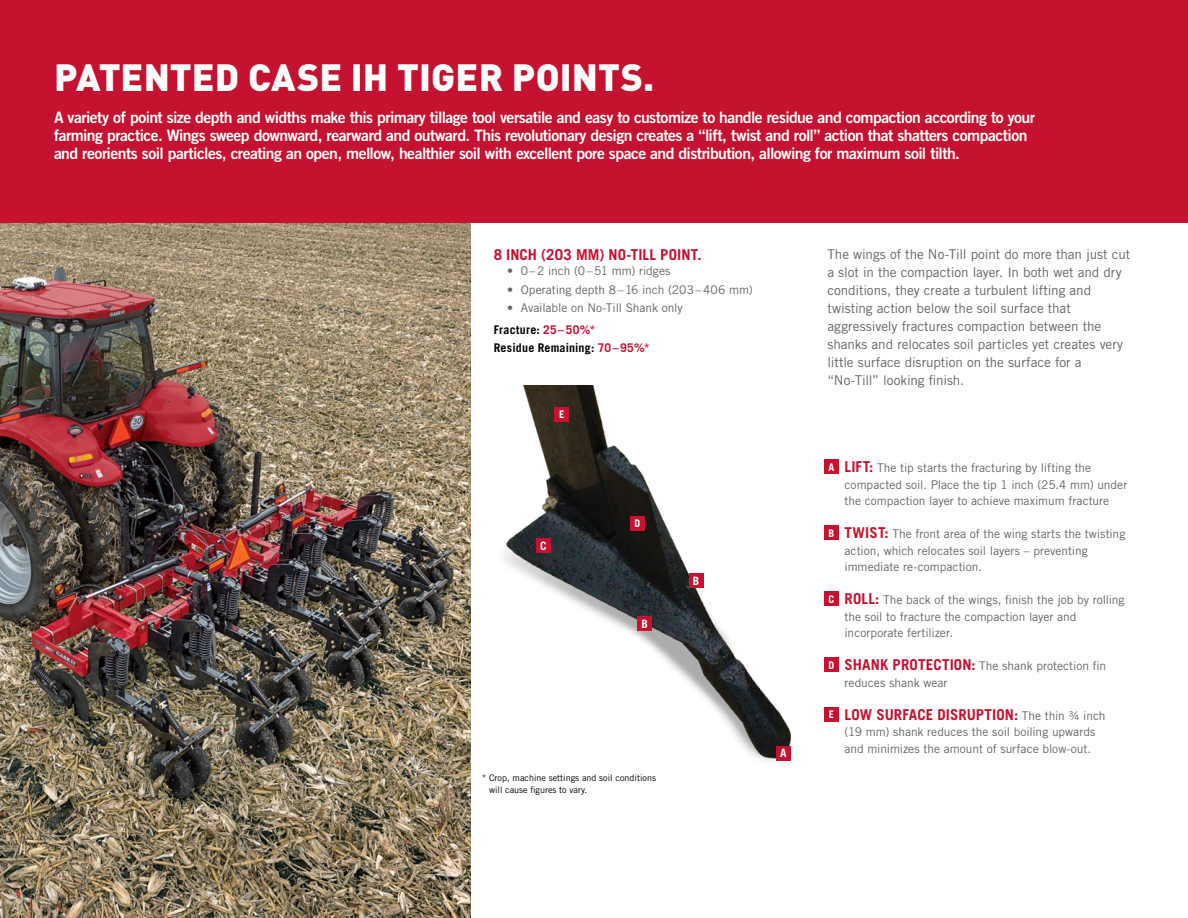
<style>
.page{position:relative;width:1188px;height:918px;background:#fff}
.page>*{position:absolute;margin:0;border:0;box-sizing:border-box;transform-origin:0 0}
.t1{font:900 37.5px "DINOT";letter-spacing:.005em;color:#fff}
.t2{font:15.75px/18px "Trade Gothic LT Std Bd 2";letter-spacing:-.035em;color:#fff}
.t3{font:700 15px "Trade Gothic LT Std";letter-spacing:.005em;color:#c41230}
.t4{font:13.5px/18px "Trade Gothic LT Std";letter-spacing:-.005em;color:#636466}
.t5{font:12px/16.5px "Trade Gothic LT Std";color:#636466}
.t6{font:700 12px "Trade Gothic LT Std";letter-spacing:.01em;color:#000}
.t7{font:700 11.55px "Trade Gothic LT Std";color:#fff}
.t8{font:700 10.5px "Trade Gothic LT Std";color:#fff}
.t9{font:9px/12px "Trade Gothic LT Std";color:#000}
.t10{font:700 8.7px "DINOT";color:#c41230}
.s1{font-weight:700;color:#000}
.s2{font-weight:700;color:#c41230}
.s3{color:#c41230}
.s4{font-weight:700;font-size:15px;color:#c41230}
.s5{font-weight:400;font-size:12px;color:#636466}
</style>
<div class="page">
<img style="left:0;top:222px;width:471px;height:696px">
<img style="left:468px;top:386px;width:323px;height:424px">
<div style="left:0;top:0;width:1188px;height:222px;background:#c41230"></div>
<svg style="left:31px;top:890px;width:1px;height:28px"></svg>
<div style="left:776px;top:746px;width:15px;height:14px;background:#c41230"></div>
<div style="left:638px;top:617px;width:14px;height:14px;background:#c41230"></div>
<div style="left:536px;top:539px;width:14px;height:14px;background:#c41230"></div>
<div style="left:631px;top:516px;width:14px;height:14px;background:#c41230"></div>
<div style="left:555px;top:407px;width:14px;height:14px;background:#c41230"></div>
<div style="left:825px;top:460px;width:14px;height:14px;background:#c41230"></div>
<div style="left:825px;top:526px;width:14px;height:14px;background:#c41230"></div>
<div style="left:825px;top:592px;width:14px;height:14px;background:#c41230"></div>
<div style="left:825px;top:658px;width:14px;height:14px;background:#c41230"></div>
<div style="left:825px;top:707px;width:14px;height:14px;background:#c41230"></div>
<div style="left:689px;top:574px;width:14px;height:14px;background:#c41230"></div>
<h1 class="t1" style="left:54px;top:52px;width:601px">PATENTED CASE IH TIGER POINTS.</h1>
<p class="t2" style="left:54px;top:108px;width:983px">A variety of point size depth and widths make this primary tillage tool versatile and easy to customize to handle residue and compaction according to your farming practice. Wings sweep downward, rearward and outward. This revolutionary design creates a “lift, twist and roll” action that shatters compaction and reorients soil particles, creating an open, mellow, healthier soil with excellent pore space and distribution, allowing for maximum soil tilth.</p>
<p class="t3" style="left:494px;top:246px;width:209px">8 INCH (203 MM) NO-TILL POINT.</p>
<p class="t5" style="left:507px;top:263px;width:165px">• 0–2 inch (0–51 mm) ridges</p>
<p class="t5" style="left:507px;top:281px;width:247px">• Operating depth 8–16 inch (203–406 mm)</p>
<p class="t5" style="left:494px;top:297px;width:191px;line-height:21.8px;text-indent:14px">• Available on No-Till Shank only<br><span class="s1">Fracture:</span> <span class="s2">25–50%*</span></p>
<p class="t6" style="left:494px;top:340px;width:158px">Residue Remaining: <span class="s3">70–95%*</span></p>
<p class="t8" style="left:559px;top:408px;width:7px">E</p>
<p class="t7" style="left:540px;top:539px;width:8px">C</p>
<p class="t8" style="left:635px;top:517px;width:7px">D</p>
<p class="t7" style="left:641px;top:617px;width:8px">B</p>
<p class="t7" style="left:693px;top:574px;width:8px">B</p>
<p class="t9" style="left:489px;top:771px;width:168px;text-indent:-7px">* Crop, machine settings and soil conditions will cause figures to vary.</p>
<p class="t7" style="left:780px;top:746px;width:8px">A</p>
<p class="t4" style="left:827px;top:245px;width:304px">The wings of the No-Till point do more than just cut a slot in the compaction layer. In both wet and dry conditions, they create a turbulent lifting and twisting action below the soil surface that aggressively fractures compaction between the shanks and relocates soil particles yet creates very little surface disruption on the surface for a “No-Till” looking finish.</p>
<p class="t8" style="left:829px;top:460px;width:7px">A</p>
<p class="t8" style="left:829px;top:526px;width:7px">B</p>
<p class="t8" style="left:829px;top:592px;width:7px">C</p>
<p class="t8" style="left:829px;top:658px;width:7px">D</p>
<p class="t8" style="left:829px;top:708px;width:7px">E</p>
<p class="t5" style="left:845px;top:460px;width:284px"><span class="s4">LIFT:</span> The tip starts the fracturing by lifting the compacted soil. Place the tip 1 inch (25.4 mm) under the compaction layer to achieve maximum fracture</p>
<p class="t5" style="left:845px;top:526px;width:282px"><span class="s4">TWIST:</span> The front area of the wing starts the twisting action, which relocates soil layers – preventing immediate re-compaction.</p>
<p class="t5" style="left:845px;top:592px;width:282px"><span class="s4">ROLL:</span> The back of the wings, finish the job by rolling the soil to fracture the compaction layer and incorporate fertilizer.</p>
<p class="t5" style="left:845px;top:658px;width:263px"><span class="s4">SHANK PROTECTION:</span> The shank protection fin reduces shank wear</p>
<p class="t3" style="left:845px;top:705px;width:263px">LOW SURFACE DISRUPTION: <span class="s5">The thin ¾ inch</span></p>
<p class="t5" style="left:845px;top:724px;width:252px">(19 mm) shank reduces the soil boiling upwards and minimizes the amount of surface blow-out.</p>
<p class="t10" style="left:16px;top:887px;width:6px">6</p>
</div>
